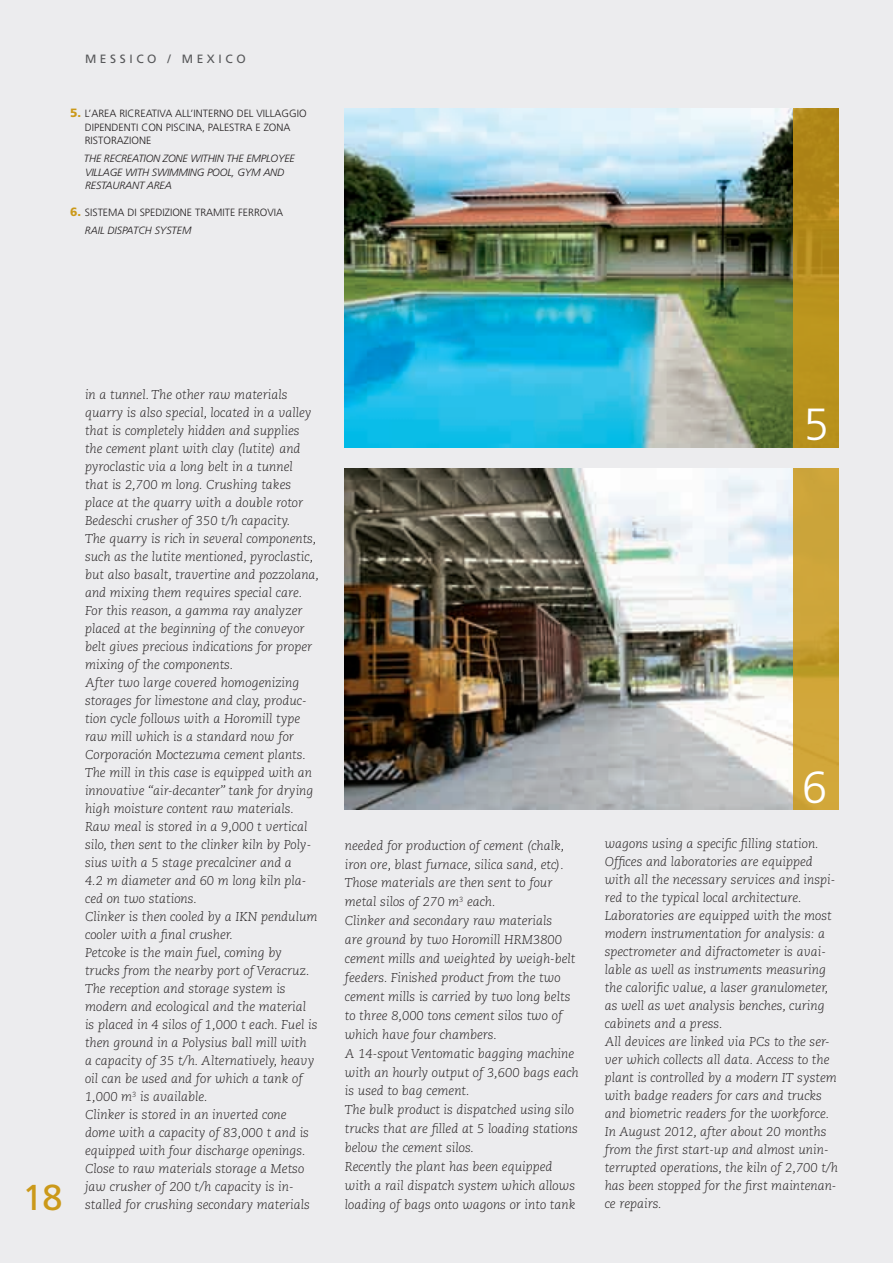
<style>
.page{position:relative;width:893px;height:1263px;background:#ececee}
.page>*{position:absolute;margin:0;border:0;box-sizing:border-box;transform-origin:0 0}
.t1{font:300 45px "Frutiger";color:#fff}
.t2{font:36px "Frutiger";color:#cb9919}
.t3{font:italic 300 12.75px/18px "Caecilia";color:#231f20}
.t4{font:12px "Frutiger";letter-spacing:.3em;color:#57585a}
.t5{font:300 10.5px/13.5px "Frutiger";color:#231f20}
.t6{font:italic 300 10.5px/13.5px "Frutiger";letter-spacing:-.02em;color:#231f20}
.s1{font-weight:900;font-size:12px;color:#cb9919}
.s2{font-style:italic}
</style>
<div class="page">
<img style="left:345px;top:108px;width:448px;height:340px">
<img style="left:344px;top:468px;width:449px;height:342px">
<div style="left:793px;top:108px;width:46px;height:340px;background:linear-gradient(to right,#b68e1b,#b58c1a)"></div>
<svg style="left:793px;top:468px;width:46px;height:342px;fill:#cfa63a"></svg>
<p class="t4" style="left:85px;top:52px;width:162px">M ESSIC O / M EXIC O</p>
<p class="t5" style="left:85px;top:107px;width:223px;text-indent:-15px"><span class="s1">5.</span> L’AREA RICREATIVA ALL’INTERNO DEL VILLAGG IO<br>DIPENDENTI CON PISCINA, PALESTRA E ZONA<br>RISTORAZIONE</p>
<p class="t6" style="left:84px;top:152px;width:212px">THE RECREATION ZONE WITHIN THE EMPLOYEE<br>VILLAGE WITH SWIMMING POOL, GYM AND<br>RESTAURANT AREA</p>
<p class="t5" style="left:85px;top:204px;width:200px;line-height:17.7px;text-indent:-15px"><span class="s1">6.</span> SISTEMA DI SPEDIZIONE TRAMITE FERROVIA<br><span class="s2">RAIL DISPATCH SYSTEM</span></p>
<h2 class="t2" style="left:23px;top:1176px;width:42px">18</h2>
<p class="t3" style="left:85px;top:386px;width:236px">in a tunnel. The other raw materials quarry is also special, located in a valley that is completely hidden and supplies the cement plant with clay (lutite) and pyroclastic via a long belt in a tunnel that is 2,700 m long. Crushing takes place at the quarry with a double rotor Bedeschi crusher of 350 t/h capacity.<br>The quarry is rich in several components, such as the lutite mentioned, pyroclastic, but also basalt, travertine and pozzolana, and mixing them requires special care.<br>For this reason, a gamma ray analyzer placed at the beginning of the conveyor belt gives precious indications for proper mixing of the components.<br>After two large covered homogenizing storages for limestone and clay, produc&shy;tion cycle follows with a Horomill type raw mill which is a standard now for Corporación Moctezuma cement plants.<br>The mill in this case is equipped with an innovative “air-decanter” tank for drying high moisture content raw materials.<br>Raw meal is stored in a 9,000 t vertical silo, then sent to the clinker kiln by Poly&shy;sius with a 5 stage precalciner and a<br>4.2 m diameter and 60 m long kiln pla&shy;ced on two stations.<br>Clinker is then cooled by a IKN pendulum cooler with a final crusher.<br>Petcoke is the main fuel, coming by trucks from the nearby port of Veracruz.<br>The reception and storage system is modern and ecological and the material<br>is placed in 4 silos of 1,000 t each. Fuel is then ground in a Polysius ball mill with<br>a capacity of 35 t/h. Alternatively, heavy oil can be used and for which a tank of 1,000 m<sup>3</sup> is available.<br>Clinker is stored in an inverted cone dome with a capacity of 83,000 t and is equipped with four discharge openings.<br>Close to raw materials storage a Metso jaw crusher of 200 t/h capacity is in&shy;stalled for crushing secondary materials</p>
<h1 class="t1" style="left:804px;top:399px;width:27px">5</h1>
<p class="t3" style="left:345px;top:836px;width:235px;line-height:18.9px">needed for production of cement (chalk, iron ore, blast furnace, silica sand, etc).<br>Those materials are then sent to four metal silos of 270 m<sup>3</sup> each.<br>Clinker and secondary raw materials<br>are ground by two Horomill HRM3800 cement mills and weighted by weigh-belt feeders. Finished product from the two cement mills is carried by two long belts to three 8,000 tons cement silos two of which have four chambers.<br>A 14-spout Ventomatic bagging machine with an hourly output of 3,600 bags each is used to bag cement.<br>The bulk product is dispatched using silo trucks that are filled at 5 loading stations below the cement silos.<br>Recently the plant has been equipped with a rail dispatch system which allows loading of bags onto wagons or into tank</p>
<h1 class="t1" style="left:802px;top:762px;width:27px">6</h1>
<p class="t3" style="left:605px;top:835px;width:235px">wagons using a specific filling station.<br>Offices and laboratories are equipped with all the necessary services and inspi&shy;red to the typical local architecture.<br>Laboratories are equipped with the most modern instrumentation for analysis: a spectrometer and difractometer is avai&shy;lable as well as instruments measuring the calorific value, a laser granulometer, as well as wet analysis benches, curing cabinets and a press.<br>All devices are linked via PCs to the ser&shy;ver which collects all data. Access to the plant is controlled by a modern IT system with badge readers for cars and trucks and biometric readers for the workforce.<br>In August 2012, after about 20 months from the first start-up and almost unin&shy;terrupted operations, the kiln of 2,700 t/h has been stopped for the first maintenan&shy;ce repairs.</p>
</div>
